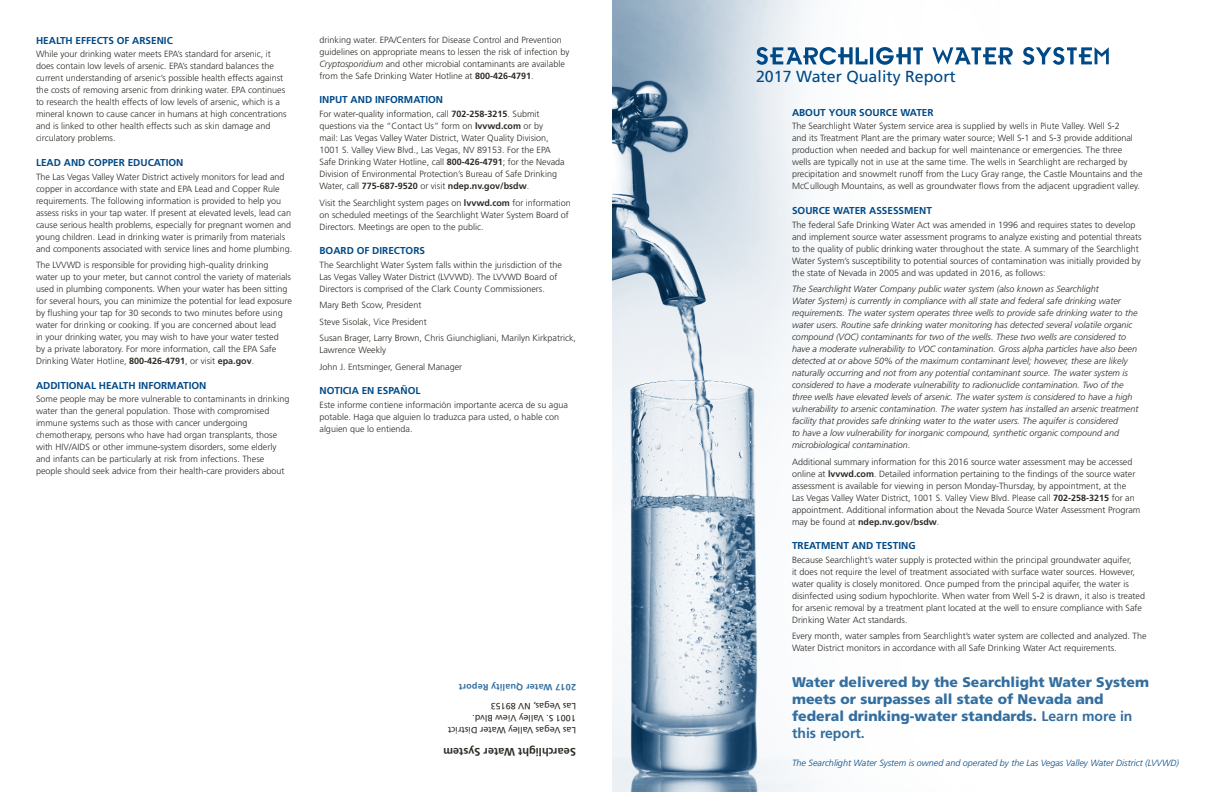
<style>
.page{position:relative;width:1224px;height:792px;background:#fff}
.page>*{position:absolute;margin:0;border:0;box-sizing:border-box;transform-origin:0 0}
.t1{font:16px "Frutiger LT Std";color:#004987}
.t2{font:900 14px/17px "Frutiger LT Std";color:#336e9f}
.t3{font:700 11px "Frutiger LT Std";color:#2e2a25}
.t4{font:700 10px "Frutiger LT Std";color:#004987}
.t5{font:300 9px/12px "Frutiger LT Std";color:#2e2a25}
.t6{font:italic 300 9px/12px "Frutiger LT Std";color:#2e2a25}
.t7{font:italic 300 9px "Frutiger LT Std";color:#004987}
.t8{font:9px/12px "Frutiger LT Std";color:#2e2a25}
.t9{font:700 9px "Frutiger LT Std";letter-spacing:.02em;color:#336e9f}
.s1{font-weight:700}
.s2{font-style:italic}
</style>
<div class="page">
<img style="left:612px;top:0;width:200px;height:792px">
<svg style="left:756px;top:47px;width:167px;height:18px"></svg>
<svg style="left:932px;top:47px;width:177px;height:18px"></svg>
<h2 class="t4" style="left:36px;top:34px;width:138px">HEALTH EFFECTS OF ARSENIC</h2>
<p class="t5" style="left:36px;top:48px;width:252px">While your drinking water meets EPA’s standard for arsenic, it does contain low levels of arsenic. EPA’s standard balances the current understanding of arsenic’s possible health effects against the costs of removing arsenic from drinking water. EPA continues to research the health effects of low levels of arsenic, which is a mineral known to cause cancer in humans at high concentrations and is linked to other health effects such as skin damage and circulatory problems.</p>
<h2 class="t4" style="left:36px;top:156px;width:149px">LEAD AND COPPER EDUCATION</h2>
<p class="t5" style="left:36px;top:171px;width:258px">The Las Vegas Valley Water District actively monitors for lead and copper in accordance with state and EPA Lead and Copper Rule requirements. The following information is provided to help you assess risks in your tap water. If present at elevated levels, lead can cause serious health problems, especially for pregnant women and young children. Lead in drinking water is primarily from materials and components associated with service lines and home plumbing.</p>
<p class="t5" style="left:36px;top:259px;width:257px">The LVVWD is responsible for providing high-quality drinking water up to your meter, but cannot control the variety of materials used in plumbing components. When your water has been sitting for several hours, you can minimize the potential for lead exposure by fushing your tap for 30 seconds to two minutes before using water for drinking or cooking. If you are concerned about lead<br>in your drinking water, you may wish to have your water tested<br>by a private laboratory. For more information, call the EPA Safe Drinking Water Hotline, <span class="s1">800-426-4791</span>, or visit <span class="s1">epa.gov</span>.</p>
<h2 class="t4" style="left:36px;top:379px;width:172px">ADDITIONAL HEALTH INFORMATION</h2>
<p class="t5" style="left:36px;top:393px;width:255px">Some people may be more vulnerable to contaminants in drinking water than the general population. Those with compromised immune systems such as those with cancer undergoing chemotherapy, persons who have had organ transplants, those with HIV/AIDS or other immune-system disorders, some elderly and infants can be particularly at risk from infections. These people should seek advice from their health-care providers about</p>
<p class="t5" style="left:320px;top:34px;width:251px">drinking water. EPA/Centers for Disease Control and Prevention guidelines on appropriate means to lessen the risk of infection by <span class="s2">Cryptosporidium</span> and other microbial contaminants are available from the Safe Drinking Water Hotline at <span class="s1">800-426-4791</span>.</p>
<h2 class="t4" style="left:320px;top:94px;width:125px">INPUT AND INFORMATION</h2>
<p class="t5" style="left:320px;top:108px;width:247px">For water-quality information, call <span class="s1">702-258-3215</span>. Submit questions via the “Contact Us” form on <span class="s1">lvvwd.com</span> or by<br>mail: Las Vegas Valley Water District, Water Quality Division, 1001 S. Valley View Blvd., Las Vegas, NV 89153. For the EPA Safe Drinking Water Hotline, call <span class="s1">800-426-4791</span>; for the Nevada Division of Environmental Protection’s Bureau of Safe Drinking Water, call <span class="s1">775-687-9520</span> or visit <span class="s1">ndep.nv.gov/bsdw</span>.</p>
<p class="t5" style="left:320px;top:197px;width:253px">Visit the Searchlight system pages on <span class="s1">lvvwd.com</span> for information on scheduled meetings of the Searchlight Water System Board of<br>Directors. Meetings are open to the public.</p>
<h2 class="t4" style="left:320px;top:245px;width:107px">BOARD OF DIRECTORS</h2>
<p class="t5" style="left:320px;top:259px;width:244px">The Searchlight Water System falls within the jurisdiction of the<br>Las Vegas Valley Water District (LVVWD). The LVVWD Board of<br>Directors is comprised of the Clark County Commissioners.</p>
<p class="t5" style="left:320px;top:297px;width:258px;line-height:16.5px">Mary Beth Scow, President<br>Steve Sisolak, Vice President<br>Susan Brager, Larry Brown, Chris Giunchigliani, Marilyn Kirkpatrick,</p>
<p class="t5" style="left:320px;top:344px;width:68px">Lawrence Weekly</p>
<p class="t5" style="left:320px;top:361px;width:144px">John J. Entsminger, General Manager</p>
<h2 class="t4" style="left:320px;top:385px;width:102px">NOTICIA EN ESPAÑOL</h2>
<p class="t5" style="left:320px;top:399px;width:250px">Este informe contiene información importante acerca de su agua potable. Haga que alguien lo traduzca para usted, o hable con alguien que lo entienda.</p>
<p class="t9" style="left:576px;top:693px;width:119px;rotate:-180deg">2017 Water Quality Report</p>
<p class="t8" style="left:576px;top:736px;width:130px;rotate:-180deg">Las Vegas Valley Water District<br>1001 S. Valley View Blvd.<br>Las Vegas, NV 89153</p>
<p class="t3" style="left:576px;top:758px;width:134px;rotate:-180deg">Searchlight Water System</p>
<h1 class="t1" style="left:756px;top:67px;width:201px">2017 Water Quality Report</h1>
<h2 class="t4" style="left:792px;top:106px;width:143px">ABOUT YOUR SOURCE WATER</h2>
<p class="t5" style="left:792px;top:120px;width:352px">The Searchlight Water System service area is supplied by wells in Piute Valley. Well S-2<br>and its Treatment Plant are the primary water source; Well S-1 and S-3 provide additional production when needed and backup for well maintenance or emergencies. The three wells are typically not in use at the same time. The wells in Searchlight are recharged by precipitation and snowmelt runoff from the Lucy Gray range, the Castle Mountains and the McCullough Mountains, as well as groundwater fows from the adjacent upgradient valley.</p>
<h2 class="t4" style="left:792px;top:204px;width:141px">SOURCE WATER ASSESSMENT</h2>
<p class="t5" style="left:792px;top:219px;width:351px">The federal Safe Drinking Water Act was amended in 1996 and requires states to develop and implement source water assessment programs to analyze existing and potential threats to the quality of public drinking water throughout the state. A summary of the Searchlight Water System’s susceptibility to potential sources of contamination was initially provided by the state of Nevada in 2005 and was updated in 2016, as follows:</p>
<p class="t6" style="left:792px;top:283px;width:348px">The Searchlight Water Company public water system (also known as Searchlight<br>Water System) is currently in compliance with all state and federal safe drinking water requirements. The water system operates three wells to provide safe drinking water to the water users. Routine safe drinking water monitoring has detected several volatile organic compound (VOC) contaminants for two of the wells. These two wells are considered to have a moderate vulnerability to VOC contamination. Gross alpha particles have also been detected at or above 50% of the maximum contaminant level; however, these are likely naturally occurring and not from any potential contaminant source. The water system is considered to have a moderate vulnerability to radionuclide contamination. Two of the three wells have elevated levels of arsenic. The water system is considered to have a high vulnerability to arsenic contamination. The water system has installed an arsenic treatment facility that provides safe drinking water to the water users. The aquifer is considered<br>to have a low vulnerability for inorganic compound, synthetic organic compound and microbiological contamination.</p>
<p class="t5" style="left:792px;top:456px;width:350px">Additional summary information for this 2016 source water assessment may be accessed online at <span class="s1">lvvwd.com</span>. Detailed information pertaining to the fndings of the source water assessment is available for viewing in person Monday-Thursday, by appointment, at the Las Vegas Valley Water District, 1001 S. Valley View Blvd. Please call <span class="s1">702-258-3215</span> for an appointment. Additional information about the Nevada Source Water Assessment Program may be found at <span class="s1">ndep.nv.gov/bsdw</span>.</p>
<h2 class="t4" style="left:792px;top:540px;width:125px">TREATMENT AND TESTING</h2>
<p class="t5" style="left:792px;top:554px;width:355px">Because Searchlight’s water supply is protected within the principal groundwater aquifer,<br>it does not require the level of treatment associated with surface water sources. However, water quality is closely monitored. Once pumped from the principal aquifer, the water is disinfected using sodium hypochlorite. When water from Well S-2 is drawn, it also is treated for arsenic removal by a treatment plant located at the well to ensure compliance with Safe Drinking Water Act standards.</p>
<p class="t5" style="left:792px;top:630px;width:356px">Every month, water samples from Searchlight’s water system are collected and analyzed. The<br>Water District monitors in accordance with all Safe Drinking Water Act requirements.</p>
<p class="t2" style="left:792px;top:673px;width:359px">Water delivered by the Searchlight Water System meets or surpasses all state of Nevada and federal drinking-water standards. <span class="s1">Learn more in this report.</span></p>
<p class="t7" style="left:792px;top:757px;width:389px">The Searchlight Water System is owned and operated by the Las Vegas Valley Water District (LVVWD)</p>
</div>
